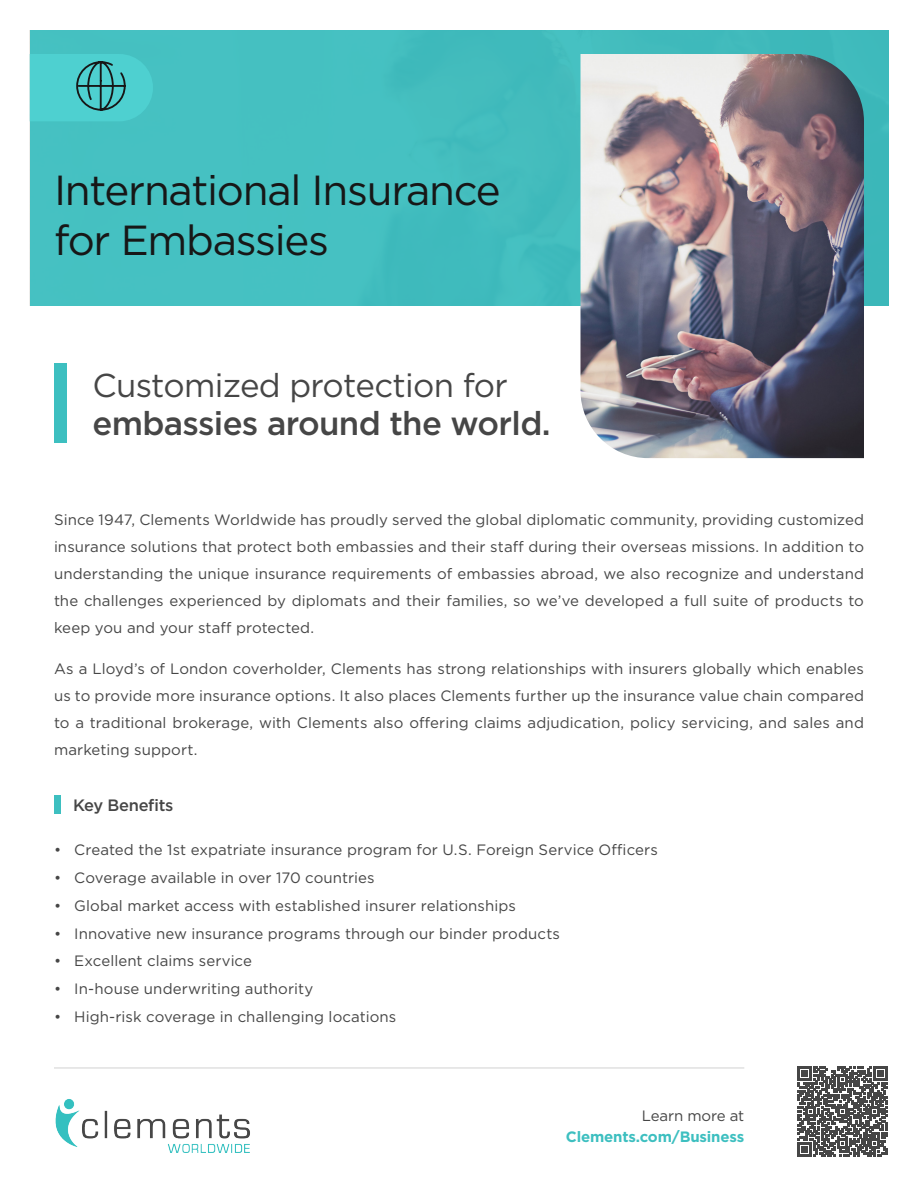
<style>
.page{position:relative;width:918px;height:1188px;background:#fff}
.page>*{position:absolute;margin:0;border:0;box-sizing:border-box;transform-origin:0 0}
.t1{font:42px/50.4px "Gotham";letter-spacing:-.03em;color:#171717}
.Value_Proposition{font:500 33px "Gotham";letter-spacing:-.02em;color:#464646}
.Value_Proposition-2{font:33px "Gotham";letter-spacing:-.02em;color:#464646}
.Value_Proposition-3{font:500 16.5px "Gotham";letter-spacing:-.02em;color:#464646}
.Paragraph{font:15px/27px "Gotham";letter-spacing:.005em;color:#464646;text-align:justify}
.Footer_-_URL{font:700 15px "Gotham";letter-spacing:-.01em;color:#3dbfc0}
.Footer_-_Learn{font:15px "Gotham";letter-spacing:-.01em;color:#464646}
</style>
<div class="page">
<div style="left:30px;top:31px;width:858px;height:275px;background:#45c1c1"></div>
<img style="left:580px;top:54px;width:284px;height:404px">
<img style="left:55px;top:1099px;width:195px;height:54px">
<div style="left:54px;top:363px;width:12px;height:80px;background:#3dbfc0"></div>
<svg style="left:797px;top:1067px;width:90px;height:90px;background:#616161"></svg>
<hr style="left:54px;top:1068px;width:690px;height:1px;background:#d1d1d1">
<div style="left:54px;top:795px;width:6px;height:19px;background:#3dbfc0"></div>
<svg style="left:30px;top:54px;width:123px;height:67px"></svg>
<p class="t1" style="left:54px;top:164px;width:448px">International Insurance for Embassies</p>
<p class="Value_Proposition-2" style="left:92px;top:365px;width:417px">Customized protection for</p>
<p class="Value_Proposition" style="left:92px;top:402px;width:460px">embassies around the world.</p>
<p class="Paragraph" style="left:54px;top:506px;width:812px">Since 1947, Clements Worldwide has proudly served the global diplomatic community, providing customized insurance solutions that protect both embassies and their staff during their overseas missions. In addition to understanding the unique insurance requirements of embassies abroad, we also recognize and understand the challenges experienced by diplomats and their families, so we’ve developed a full suite of products to keep you and your staff protected.</p>
<p class="Paragraph" style="left:54px;top:654px;width:812px">As a Lloyd’s of London coverholder, Clements has strong relationships with insurers globally which enables us to provide more insurance options. It also places Clements further up the insurance value chain compared to a traditional brokerage, with Clements also offering claims adjudication, policy servicing, and sales and marketing support.</p>
<p class="Value_Proposition-3" style="left:73px;top:794px;width:102px">Key Benefits</p>
<p class="Paragraph" style="left:54px;top:836px;width:605px">• Created the 1st expatriate insurance program for U.S. Foreign Service Officers</p>
<p class="Paragraph" style="left:54px;top:864px;width:322px">• Coverage available in over 170 countries</p>
<p class="Paragraph" style="left:54px;top:892px;width:463px">• Global market access with established insurer relationships</p>
<p class="Paragraph" style="left:54px;top:920px;width:508px">• Innovative new insurance programs through our binder products</p>
<p class="Paragraph" style="left:54px;top:947px;width:200px">• Excellent claims service</p>
<p class="Paragraph" style="left:54px;top:975px;width:261px">• In-house underwriting authority</p>
<p class="Paragraph" style="left:54px;top:1003px;width:344px">• High-risk coverage in challenging locations</p>
<p class="Footer_-_Learn" style="left:642px;top:1106px;width:104px">Learn more at</p>
<p class="Footer_-_URL" style="left:566px;top:1127px;width:180px">Clements.com/Business</p>
</div>
